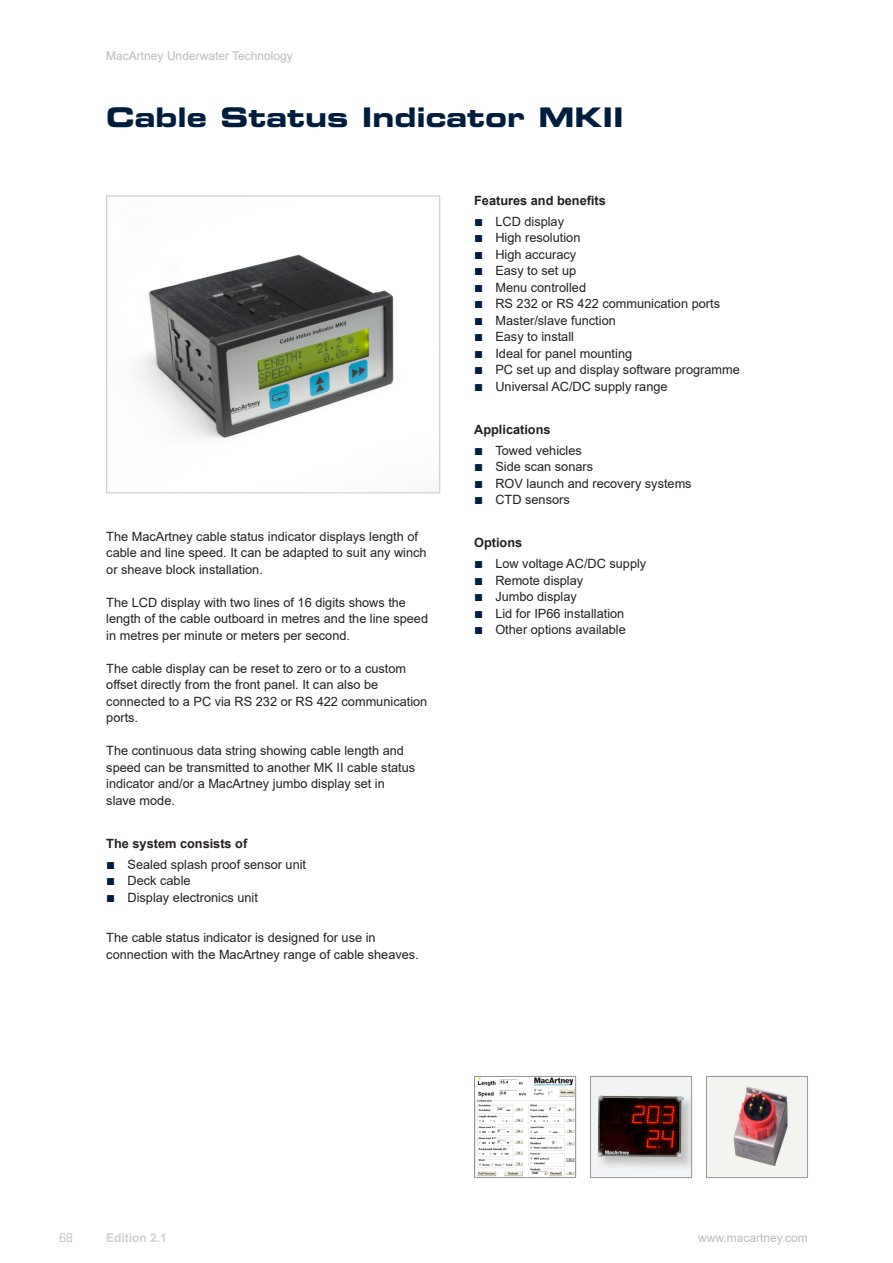
<style>
.page{position:relative;width:893px;height:1263px;background:#fff}
.page>*{position:absolute;margin:0;border:0;box-sizing:border-box;transform-origin:0 0}
.Overskrift{font:27px "Eurostile LT Std Bold Ex 2";color:#001d3d}
.Brødtekst{font:12.75px/16.5px "Arial";color:#231f20}
.Rubrik_overskrift{font:700 12.75px "Arial";color:#231f20}
.t1{font:12px "Arial";color:#bcbdc0}
._2nd_edition_-_venst{font:700 12px "Arial";color:#d1d2d4}
.t2{font:condensed 12px "Eurostile LT Std";color:#bcbdc0}
.s1{font-weight:700;font-size:15px;color:#001d3d}
</style>
<div class="page">
<img style="left:138px;top:254px;width:256px;height:185px">
<div style="left:106px;top:196px;width:334px;height:297px;border:1px solid #c7c8ca"></div>
<img style="left:708px;top:1078px;width:98px;height:98px">
<div style="left:706px;top:1076px;width:102px;height:102px;border:1px solid #939598"></div>
<div style="left:590px;top:1076px;width:102px;height:101px;background:#f2f3f4"></div>
<div style="left:596px;top:1094px;width:96px;height:77px;background:#231f20;opacity:.25"></div>
<img style="left:597px;top:1095px;width:87px;height:63px">
<div style="left:590px;top:1076px;width:102px;height:102px;border:1px solid #939598"></div>
<img style="left:476px;top:1078px;width:98px;height:98px">
<div style="left:474px;top:1076px;width:102px;height:102px;border:1px solid #939598"></div>
<p class="t1" style="left:106px;top:47px;width:188px">MacArtney Underwater Technology</p>
<p class="Overskrift" style="left:106px;top:98px;width:519px">Cable Status Indicator MKII</p>
<p class="Brødtekst" style="left:106px;top:528px;width:322px">The MacArtney cable status indicator displays length of cable and line speed. It can be adapted to suit any winch or sheave block installation.</p>
<p class="Brødtekst" style="left:106px;top:594px;width:323px">The LCD display with two lines of 16 digits shows the length of the cable outboard in metres and the line speed in metres per minute or meters per second.</p>
<p class="Brødtekst" style="left:106px;top:660px;width:301px">The cable display can be reset to zero or to a custom offset directly from the front panel. It can also be</p>
<p class="Brødtekst" style="left:106px;top:693px;width:323px">connected to a PC via RS 232 or RS 422 communication ports.</p>
<p class="Brødtekst" style="left:106px;top:742px;width:310px">The continuous data string showing cable length and speed can be transmitted to another MK II cable status indicator and/or a MacArtney jumbo display set in slave mode.</p>
<p class="Rubrik_overskrift" style="left:106px;top:835px;width:143px">The system consists of</p>
<p class="Brødtekst" style="left:106px;top:856px;width:201px"><span class="s1">■</span> Sealed splash proof sensor unit</p>
<p class="Brødtekst" style="left:106px;top:872px;width:86px"><span class="s1">■</span> Deck cable</p>
<p class="Brødtekst" style="left:106px;top:889px;width:153px"><span class="s1">■</span> Display electronics unit</p>
<p class="Brødtekst" style="left:106px;top:929px;width:271px">The cable status indicator is designed for use in</p>
<p class="Brødtekst" style="left:106px;top:946px;width:314px">connection with the MacArtney range of cable sheaves.</p>
<p class="Rubrik_overskrift" style="left:474px;top:191px;width:133px">Features and benefits</p>
<p class="Brødtekst" style="left:474px;top:213px;width:91px"><span class="s1">■</span> LCD display</p>
<p class="Brødtekst" style="left:474px;top:229px;width:108px"><span class="s1">■</span> High resolution</p>
<p class="Brødtekst" style="left:474px;top:246px;width:104px"><span class="s1">■</span> High accuracy</p>
<p class="Brødtekst" style="left:474px;top:262px;width:104px"><span class="s1">■</span> Easy to set up</p>
<p class="Brødtekst" style="left:474px;top:279px;width:113px"><span class="s1">■</span> Menu controlled</p>
<p class="Brødtekst" style="left:474px;top:295px;width:247px"><span class="s1">■</span> RS 232 or RS 422 communication ports</p>
<p class="Brødtekst" style="left:474px;top:312px;width:143px"><span class="s1">■</span> Master/slave function</p>
<p class="Brødtekst" style="left:474px;top:328px;width:101px"><span class="s1">■</span> Easy to install</p>
<p class="Brødtekst" style="left:474px;top:345px;width:160px"><span class="s1">■</span> Ideal for panel mounting</p>
<p class="Brødtekst" style="left:474px;top:361px;width:267px"><span class="s1">■</span> PC set up and display software programme</p>
<p class="Brødtekst" style="left:474px;top:378px;width:195px"><span class="s1">■</span> Universal AC/DC supply range</p>
<p class="Rubrik_overskrift" style="left:474px;top:420px;width:78px">Applications</p>
<p class="Brødtekst" style="left:474px;top:442px;width:109px"><span class="s1">■</span> Towed vehicles</p>
<p class="Brødtekst" style="left:474px;top:458px;width:121px"><span class="s1">■</span> Side scan sonars</p>
<p class="Brødtekst" style="left:474px;top:475px;width:219px"><span class="s1">■</span> ROV launch and recovery systems</p>
<p class="Brødtekst" style="left:474px;top:491px;width:97px"><span class="s1">■</span> CTD sensors</p>
<p class="Rubrik_overskrift" style="left:474px;top:534px;width:50px">Options</p>
<p class="Brødtekst" style="left:474px;top:555px;width:174px"><span class="s1">■</span> Low voltage AC/DC supply</p>
<p class="Brødtekst" style="left:474px;top:572px;width:111px"><span class="s1">■</span> Remote display</p>
<p class="Brødtekst" style="left:474px;top:588px;width:104px"><span class="s1">■</span> Jumbo display</p>
<p class="Brødtekst" style="left:474px;top:605px;width:152px"><span class="s1">■</span> Lid for IP66 installation</p>
<p class="Brødtekst" style="left:474px;top:621px;width:153px"><span class="s1">■</span> Other options available</p>
<p class="t2" style="left:60px;top:1231px;width:15px">68</p>
<p class="_2nd_edition_-_venst" style="left:106px;top:1229px;width:62px">Edition 2.1</p>
<p class="t1" style="left:698px;top:1229px;width:111px">www.macartney.com</p>
</div>
